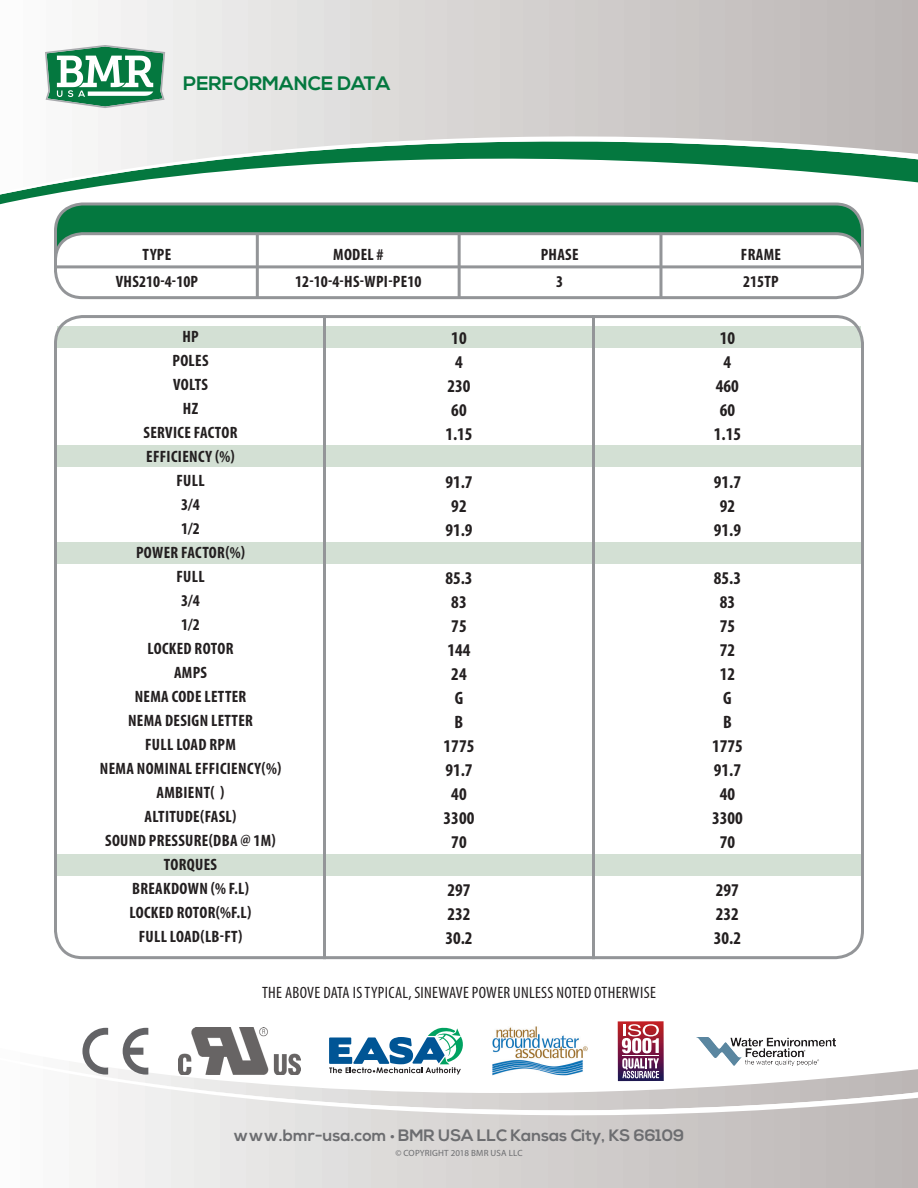
<style>
.page{position:relative;width:918px;height:1188px;background:#fff}
.page>*{position:absolute;margin:0;border:0;box-sizing:border-box;transform-origin:0 0}
.t1{font:700 19.5px "Nexa";color:#04783f}
.t2{font:700 condensed 18px "Myriad Pro";color:#231f20}
.t3{font:700 condensed 16.5px "Myriad Pro";letter-spacing:.02em;color:#231f20}
.t4{font:condensed 16.5px "Myriad Pro";letter-spacing:.02em;color:#231f20}
.t5{font:700 16.5px "Nexa";color:#6c6d70}
.t6{font:9px "Myriad Pro";letter-spacing:.02em;color:#6c6d70}
.s1{font-family:"Myriad Pro";font-weight:400}
</style>
<div class="page">
<div style="left:57px;top:326px;width:804px;height:22px;background:#d3e0d4"></div>
<div style="left:56px;top:204px;width:806px;height:86px;background:#04783f;border-radius:27px"></div>
<div style="left:56px;top:234px;width:806px;height:64px;background:#fff;border-radius:27px"></div>
<div style="left:54px;top:232px;width:810px;height:67px;border:3px solid #939598;border-radius:27px"></div>
<div style="left:54px;top:315px;width:810px;height:644px;border:3px solid #939598;border-radius:27px"></div>
<svg style="left:96px;top:1157px;width:822px;height:31px"></svg>
<svg style="left:96px;top:1053px;width:822px;height:104px"></svg>
<svg style="left:98px;top:0;width:820px;height:95px"></svg>
<svg style="left:0;top:199px;width:855px;height:10px"></svg>
<svg style="left:0;top:95px;width:918px;height:104px"></svg>
<svg style="left:45px;top:45px;width:120px;height:63px"></svg>
<div style="left:57px;top:446px;width:804px;height:21px;background:#d3e0d4"></div>
<div style="left:57px;top:542px;width:804px;height:22px;background:#d3e0d4"></div>
<div style="left:57px;top:854px;width:804px;height:22px;background:#d3e0d4"></div>
<hr style="left:458px;top:234px;width:3px;height:63px;background:#939598">
<hr style="left:323px;top:315px;width:3px;height:644px;background:#939598">
<hr style="left:592px;top:315px;width:3px;height:644px;background:#939598">
<hr style="left:659px;top:234px;width:3px;height:63px;background:#939598">
<hr style="left:256px;top:234px;width:3px;height:63px;background:#939598">
<hr style="left:56px;top:265px;width:807px;height:3px;background:#939598">
<img style="left:618px;top:1021px;width:46px;height:60px">
<svg style="left:622px;top:1024px;width:37px;height:54px"></svg>
<hr style="left:622px;top:1055px;width:37px;height:1px;background:#fff">
<svg style="left:329px;top:1027px;width:135px;height:48px"></svg>
<img style="left:493px;top:1027px;width:94px;height:49px">
<img style="left:696px;top:1037px;width:140px;height:28px">
<svg style="left:82px;top:1028px;width:26px;height:47px"></svg>
<svg style="left:123px;top:1028px;width:25px;height:47px"></svg>
<img style="left:178px;top:1028px;width:122px;height:47px">
<p class="t1" style="left:183px;top:72px;width:209px">PERFORMANCE DATA</p>
<p class="t3" style="left:143px;top:244px;width:30px">TYPE</p>
<p class="t3" style="left:116px;top:271px;width:84px">VHS210-4-10P</p>
<p class="t3" style="left:333px;top:244px;width:52px">MODEL #</p>
<p class="t3" style="left:295px;top:271px;width:128px">12-10-4-HS-WPI-PE10</p>
<p class="t3" style="left:541px;top:244px;width:39px">PHASE</p>
<p class="t3" style="left:556px;top:271px;width:9px">3</p>
<p class="t3" style="left:741px;top:244px;width:42px">FRAME</p>
<p class="t3" style="left:743px;top:271px;width:37px">215TP</p>
<p class="t3" style="left:182px;top:327px;width:18px">HP</p>
<p class="t3" style="left:173px;top:351px;width:38px">POLES</p>
<p class="t3" style="left:173px;top:375px;width:36px">VOLTS</p>
<p class="t3" style="left:183px;top:399px;width:17px">HZ</p>
<p class="t3" style="left:144px;top:423px;width:95px">SERVICE FACTOR</p>
<p class="t3" style="left:146px;top:447px;width:90px">EFFICIENCY (%)</p>
<p class="t3" style="left:176px;top:471px;width:30px">FULL</p>
<p class="t3" style="left:181px;top:495px;width:20px">3/4</p>
<p class="t3" style="left:181px;top:519px;width:20px">1/2</p>
<p class="t3" style="left:136px;top:543px;width:110px">POWER FACTOR(%)</p>
<p class="t3" style="left:176px;top:567px;width:30px">FULL</p>
<p class="t3" style="left:181px;top:591px;width:20px">3/4</p>
<p class="t3" style="left:181px;top:615px;width:20px">1/2</p>
<p class="t3" style="left:148px;top:639px;width:87px">LOCKED ROTOR</p>
<p class="t3" style="left:174px;top:663px;width:35px">AMPS</p>
<p class="t3" style="left:135px;top:687px;width:113px">NEMA CODE LETTER</p>
<p class="t3" style="left:128px;top:711px;width:127px">NEMA DESIGN LETTER</p>
<p class="t3" style="left:145px;top:735px;width:92px">FULL LOAD RPM</p>
<p class="t3" style="left:100px;top:759px;width:183px">NEMA NOMINAL EFFICIENCY(%)</p>
<p class="t3" style="left:157px;top:783px;width:70px">AMBIENT( )</p>
<p class="t3" style="left:145px;top:807px;width:93px">ALTITUDE(FASL)</p>
<p class="t3" style="left:105px;top:831px;width:172px">SOUND PRESSURE(DBA @ 1M)</p>
<p class="t3" style="left:164px;top:855px;width:55px">TORQUES</p>
<p class="t3" style="left:132px;top:879px;width:118px">BREAKDOWN (% F.L)</p>
<p class="t3" style="left:130px;top:903px;width:123px">LOCKED ROTOR(%F.L)</p>
<p class="t3" style="left:139px;top:927px;width:105px">FULL LOAD(LB-FT)</p>
<p class="t2" style="left:451px;top:326px;width:17px">10</p>
<p class="t2" style="left:455px;top:350px;width:9px">4</p>
<p class="t2" style="left:447px;top:374px;width:25px">230</p>
<p class="t2" style="left:451px;top:398px;width:17px">60</p>
<p class="t2" style="left:445px;top:422px;width:29px">1.15</p>
<p class="t2" style="left:445px;top:470px;width:29px">91.7</p>
<p class="t2" style="left:451px;top:494px;width:17px">92</p>
<p class="t2" style="left:445px;top:518px;width:29px">91.9</p>
<p class="t2" style="left:445px;top:566px;width:29px">85.3</p>
<p class="t2" style="left:451px;top:590px;width:17px">83</p>
<p class="t2" style="left:451px;top:614px;width:17px">75</p>
<p class="t2" style="left:447px;top:638px;width:25px">144</p>
<p class="t2" style="left:451px;top:662px;width:17px">24</p>
<p class="t2" style="left:455px;top:686px;width:10px">G</p>
<p class="t2" style="left:455px;top:710px;width:10px">B</p>
<p class="t2" style="left:444px;top:734px;width:32px">1775</p>
<p class="t2" style="left:445px;top:758px;width:29px">91.7</p>
<p class="t2" style="left:451px;top:782px;width:17px">40</p>
<p class="t2" style="left:444px;top:806px;width:32px">3300</p>
<p class="t2" style="left:451px;top:830px;width:17px">70</p>
<p class="t2" style="left:447px;top:878px;width:25px">297</p>
<p class="t2" style="left:447px;top:902px;width:25px">232</p>
<p class="t2" style="left:445px;top:926px;width:29px">30.2</p>
<p class="t2" style="left:720px;top:326px;width:17px">10</p>
<p class="t2" style="left:724px;top:350px;width:9px">4</p>
<p class="t2" style="left:716px;top:374px;width:25px">460</p>
<p class="t2" style="left:720px;top:398px;width:17px">60</p>
<p class="t2" style="left:714px;top:422px;width:29px">1.15</p>
<p class="t2" style="left:714px;top:470px;width:29px">91.7</p>
<p class="t2" style="left:720px;top:494px;width:17px">92</p>
<p class="t2" style="left:714px;top:518px;width:29px">91.9</p>
<p class="t2" style="left:714px;top:566px;width:29px">85.3</p>
<p class="t2" style="left:720px;top:590px;width:17px">83</p>
<p class="t2" style="left:720px;top:614px;width:17px">75</p>
<p class="t2" style="left:720px;top:638px;width:17px">72</p>
<p class="t2" style="left:720px;top:662px;width:17px">12</p>
<p class="t2" style="left:723px;top:686px;width:10px">G</p>
<p class="t2" style="left:723px;top:710px;width:10px">B</p>
<p class="t2" style="left:712px;top:734px;width:32px">1775</p>
<p class="t2" style="left:714px;top:758px;width:29px">91.7</p>
<p class="t2" style="left:720px;top:782px;width:17px">40</p>
<p class="t2" style="left:712px;top:806px;width:32px">3300</p>
<p class="t2" style="left:720px;top:830px;width:17px">70</p>
<p class="t2" style="left:716px;top:878px;width:25px">297</p>
<p class="t2" style="left:716px;top:902px;width:25px">232</p>
<p class="t2" style="left:714px;top:926px;width:29px">30.2</p>
<p class="t4" style="left:262px;top:982px;width:395px">THE ABOVE DATA IS TYPICAL, SINEWAVE POWER UNLESS NOTED OTHERWISE</p>
<p class="t5" style="left:234px;top:1126px;width:452px">www.bmr-usa.com <span class="s1">•</span> BMR USA LLC Kansas City, KS 66109</p>
<p class="t6" style="left:395px;top:1147px;width:129px">© COPYRIGHT 2018 BMR USA LLC</p>
</div>
